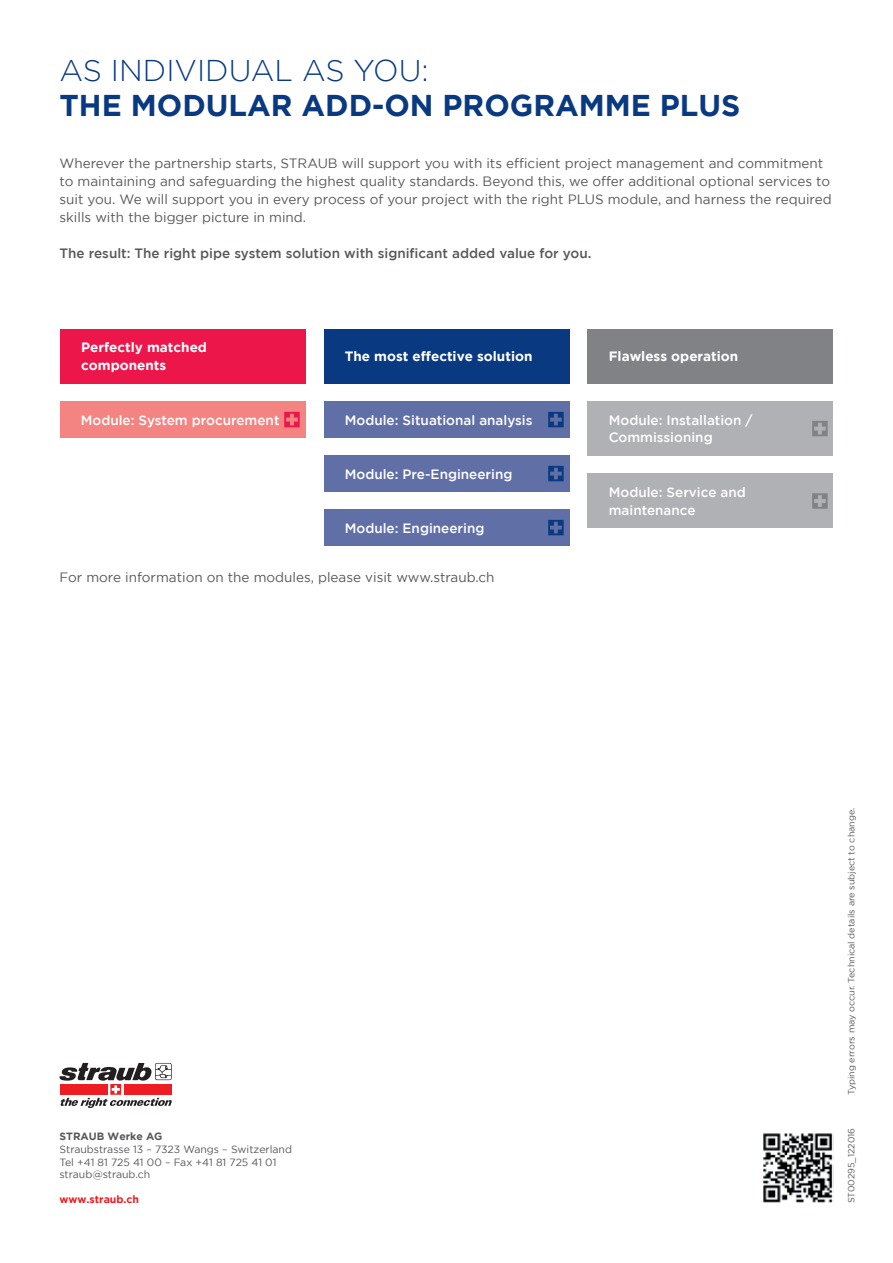
<style>
.page{position:relative;width:893px;height:1263px;background:#fff}
.page>*{position:absolute;margin:0;border:0;box-sizing:border-box;transform-origin:0 0}
.t1{font:700 30px "Gotham";color:#083981}
.t2{font:300 30px "Gotham";color:#083981}
.t3{font:13.5px/18px "Gotham";color:#57585a}
.t4{font:500 13.5px/18px "Gotham";color:#fff}
.t5{font:500 13.5px "Gotham";color:#57585a}
.t6{font:700 13.5px/18px "Gotham";color:#fff}
.t7{font:10.5px/12.6px "Gotham";color:#57585a}
.t8{font:700 10.5px "Gotham";color:#57585a}
.t9{font:700 10.5px "Gotham";color:#ee1d23}
.t10{font:9px "Gotham";color:#57585a}
</style>
<div class="page">
<svg style="left:60px;top:1063px;width:112px;height:45px"></svg>
<div style="left:60px;top:330px;width:245px;height:54px;background:#ed164b"></div>
<div style="left:60px;top:402px;width:245px;height:36px;background:#f38482"></div>
<div style="left:323px;top:330px;width:246px;height:54px;background:#083981"></div>
<div style="left:323px;top:402px;width:246px;height:36px;background:#616fa7"></div>
<div style="left:587px;top:330px;width:246px;height:54px;background:#808285"></div>
<div style="left:587px;top:402px;width:246px;height:54px;background:#b0b1b5"></div>
<div style="left:323px;top:456px;width:246px;height:36px;background:#616fa7"></div>
<div style="left:587px;top:474px;width:246px;height:54px;background:#b0b1b5"></div>
<div style="left:323px;top:510px;width:246px;height:36px;background:#616fa7"></div>
<svg style="left:284px;top:412px;width:16px;height:15px"></svg>
<svg style="left:548px;top:412px;width:16px;height:15px"></svg>
<svg style="left:548px;top:466px;width:16px;height:15px"></svg>
<svg style="left:548px;top:520px;width:16px;height:15px"></svg>
<svg style="left:812px;top:421px;width:16px;height:15px"></svg>
<svg style="left:812px;top:493px;width:16px;height:16px"></svg>
<img style="left:763px;top:1133px;width:70px;height:70px">
<h1 class="t2" style="left:60px;top:54px;width:371px">AS INDIVIDUAL AS YOU:</h1>
<h1 class="t1" style="left:60px;top:88px;width:682px">THE MODULAR ADD-ON PROGRAMME PLUS</h1>
<p class="t3" style="left:60px;top:154px;width:774px">Wherever the partnership starts, STRAUB will support you with its efficient project management and commitment to maintaining and safeguarding the highest quality standards. Beyond this, we offer additional optional services to suit you. We will support you in every process of your project with the right PLUS module, and harness the required skills with the bigger picture in mind.</p>
<p class="t5" style="left:60px;top:245px;width:533px">The result: The right pipe system solution with significant added value for you.</p>
<p class="t6" style="left:81px;top:338px;width:127px">Perfectly matched components</p>
<p class="t4" style="left:81px;top:410px;width:200px">Module: System procurement</p>
<p class="t6" style="left:345px;top:347px;width:189px">The most effective solution</p>
<p class="t4" style="left:345px;top:410px;width:189px">Module: Situational analysis</p>
<p class="t4" style="left:345px;top:464px;width:169px">Module: Pre-Engineering</p>
<p class="t4" style="left:345px;top:518px;width:141px">Module: Engineering</p>
<p class="t3" style="left:60px;top:568px;width:437px">For more information on the modules, please visit www.straub.ch</p>
<p class="t6" style="left:609px;top:347px;width:131px">Flawless operation</p>
<p class="t4" style="left:609px;top:410px;width:145px">Module: Installation /<br>Commissioning</p>
<p class="t4" style="left:609px;top:482px;width:139px">Module: Service and maintenance</p>
<p class="t8" style="left:60px;top:1131px;width:105px">STRAUB Werke AG</p>
<p class="t7" style="left:60px;top:1143px;width:234px">Straubstrasse 13 – 7323 Wangs – Switzerland<br>Tel +41 81 725 41 00 – Fax +41 81 725 41 01 straub@straub.ch</p>
<p class="t9" style="left:60px;top:1194px;width:81px">www.straub.ch</p>
<p class="t10" style="left:846px;top:1095px;width:289px;rotate:-90deg">Typing errors may occur. Technical details are subject to change.</p>
<p class="t10" style="left:846px;top:1203px;width:77px;rotate:-90deg">ST00295_122016</p>
</div>
